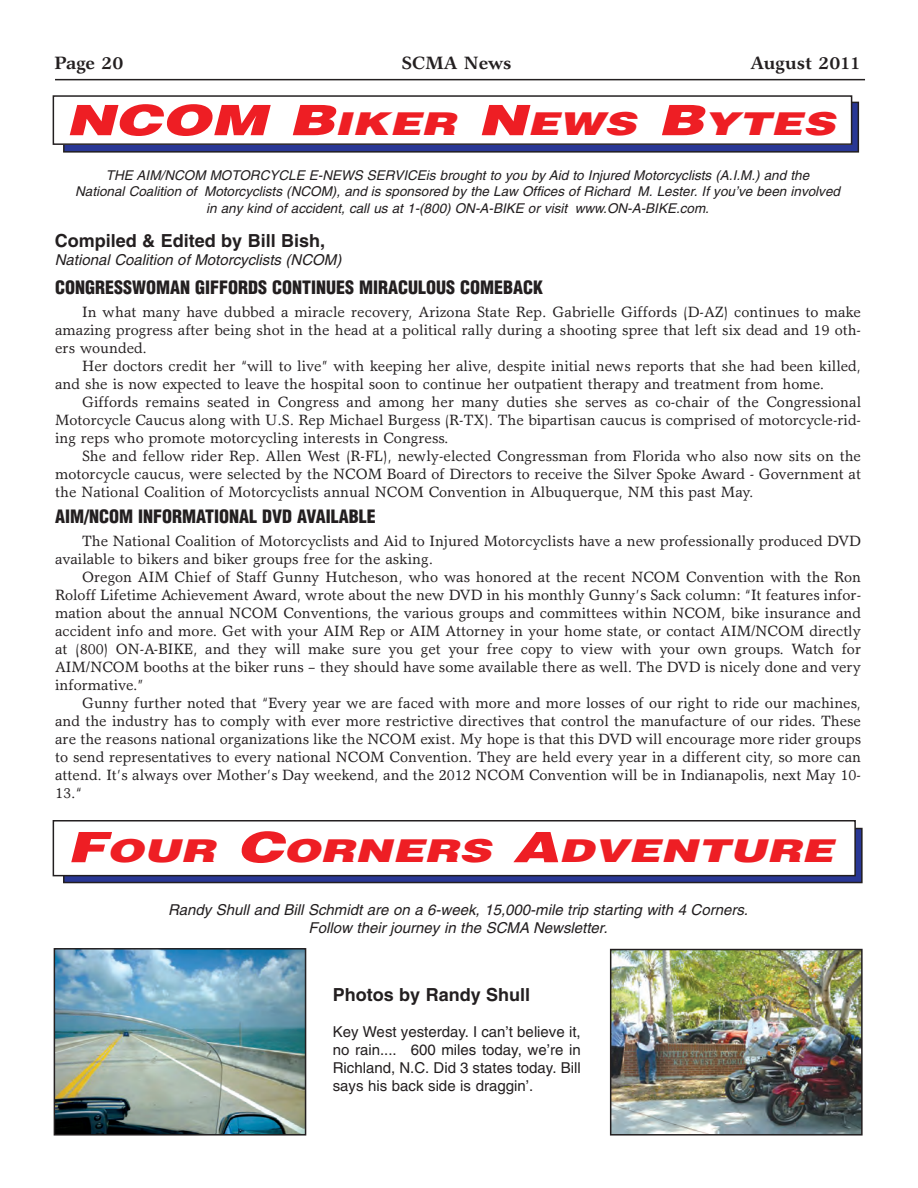
<style>
.page{position:relative;width:918px;height:1188px;background:#fff}
.page>*{position:absolute;margin:0;border:0;box-sizing:border-box;transform-origin:0 0}
.t1{font:italic 900 31.5px "Helvetica";color:#ee1e24;scale:1.41 1}
.t2{font:900 condensed 18px "Helvetica";color:#231f20}
.t3{font:700 18px "Helvetica";color:#231f20}
.t4{font:700 18px "Garth Graphic";color:#231f20}
.t5{font:15px/18px "Garth Graphic";color:#231f20;text-align:justify}
.t6{font:italic 15px/18px "Helvetica";color:#231f20;text-align:center}
.t7{font:15px/18px "Helvetica";color:#231f20;text-align:justify}
.t8{font:italic 13.5px/16.5px "Helvetica";color:#231f20;text-align:center}
.s1{font-size:42px}
</style>
<div class="page">
<hr style="left:55px;top:79px;width:810px;height:1px;background:#231f20">
<div style="left:64px;top:829px;width:798px;height:54px;background:linear-gradient(to right,#293795,#293795)"></div>
<div style="left:63px;top:828px;width:800px;height:55px;border:1px solid #231f20"></div>
<div style="left:53px;top:821px;width:802px;height:55px;background:#fff"></div>
<div style="left:53px;top:820px;width:803px;height:56px;border:1px solid #231f20"></div>
<img style="left:57px;top:951px;width:246px;height:182px">
<div style="left:54px;top:948px;width:252px;height:188px;border:2px solid #231f20"></div>
<img style="left:613px;top:952px;width:247px;height:181px">
<div style="left:610px;top:949px;width:253px;height:187px;border:2px solid #231f20"></div>
<div style="left:64px;top:102px;width:794px;height:50px;background:#293795"></div>
<div style="left:63px;top:102px;width:796px;height:51px;border:1px solid #231f20"></div>
<div style="left:53px;top:96px;width:799px;height:48px;background:#fff"></div>
<div style="left:53px;top:95px;width:799px;height:50px;border:1px solid #231f20"></div>
<p class="t4" style="left:54px;top:56px;width:71px">Page 20</p>
<p class="t4" style="left:402px;top:56px;width:111px">SCMA News</p>
<p class="t4" style="left:751px;top:56px;width:112px">August 2011</p>
<h1 class="t1" style="left:66px;top:113px;width:552px"><span class="s1">NCOM B</span>IKER <span class="s1">N</span>EWS <span class="s1">B</span>YTES</h1>
<p class="t8" style="left:75px;top:168px;width:769px">THE AIM/NCOM MOTORCYCLE E-NEWS SERVICEis brought to you by Aid to Injured Motorcyclists (A.I.M.) and the<br>National Coalition of Motorcyclists (NCOM), and is sponsored by the Law Offices of Richard M. Lester. If you’ve been involved in any kind of accident, call us at 1-(800) ON-A-BIKE or visit www.ON-A-BIKE.com.</p>
<p class="t3" style="left:55px;top:234px;width:272px">Compiled &amp; Edited by Bill Bish,</p>
<p class="t6" style="left:55px;top:252px;width:291px">National Coalition of Motorcyclists (NCOM)</p>
<p class="t2" style="left:55px;top:281px;width:489px">CONGRESSWOMAN GIFFORDS CONTINUES MIRACULOUS COMEBACK</p>
<p class="t5" style="left:55px;top:305px;width:807px;text-indent:27px">In what many have dubbed a miracle recovery, Arizona State Rep. Gabrielle Giffords (D-AZ) continues to make amazing progress after being shot in the head at a political rally during a shooting spree that left six dead and 19 oth&shy;ers wounded.</p>
<p class="t5" style="left:55px;top:359px;width:807px;text-indent:27px">Her doctors credit her “will to live” with keeping her alive, despite initial news reports that she had been killed, and she is now expected to leave the hospital soon to continue her outpatient therapy and treatment from home.</p>
<p class="t5" style="left:55px;top:395px;width:807px;text-indent:27px">Giffords remains seated in Congress and among her many duties she serves as co-chair of the Congressional Motorcycle Caucus along with U.S. Rep Michael Burgess (R-TX). The bipartisan caucus is comprised of motorcycle-rid&shy;ing reps who promote motorcycling interests in Congress.</p>
<p class="t5" style="left:55px;top:449px;width:807px;text-indent:27px">She and fellow rider Rep. Allen West (R-FL), newly-elected Congressman from Florida who also now sits on the motorcycle caucus, were selected by the NCOM Board of Directors to receive the Silver Spoke Award - Government at the National Coalition of Motorcyclists annual NCOM Convention in Albuquerque, NM this past May.</p>
<p class="t2" style="left:55px;top:509px;width:322px">AIM/NCOM INFORMATIONAL DVD AVAILABLE</p>
<p class="t5" style="left:55px;top:534px;width:807px;text-indent:27px">The National Coalition of Motorcyclists and Aid to Injured Motorcyclists have a new professionally produced DVD available to bikers and biker groups free for the asking.</p>
<p class="t5" style="left:55px;top:570px;width:807px;text-indent:27px">Oregon AIM Chief of Staff Gunny Hutcheson, who was honored at the recent NCOM Convention with the Ron Roloff Lifetime Achievement Award, wrote about the new DVD in his monthly Gunny’s Sack column: “It features infor&shy;mation about the annual NCOM Conventions, the various groups and committees within NCOM, bike insurance and accident info and more. Get with your AIM Rep or AIM Attorney in your home state, or contact AIM/NCOM directly at (800) ON-A-BIKE, and they will make sure you get your free copy to view with your own groups. Watch for AIM/NCOM booths at the biker runs – they should have some available there as well. The DVD is nicely done and very informative.”</p>
<p class="t5" style="left:55px;top:696px;width:807px;text-indent:27px">Gunny further noted that “Every year we are faced with more and more losses of our right to ride our machines, and the industry has to comply with ever more restrictive directives that control the manufacture of our rides. These are the reasons national organizations like the NCOM exist. My hope is that this DVD will encourage more rider groups to send representatives to every national NCOM Convention. They are held every year in a different city, so more can attend. It’s always over Mother’s Day weekend, and the 2012 NCOM Convention will be in Indianapolis, next May 10- 13.“</p>
<h1 class="t1" style="left:67px;top:840px;width:550px"><span class="s1">F</span>OUR <span class="s1">C</span>ORNERS <span class="s1">A</span>DVENTURE</h1>
<p class="t6" style="left:168px;top:902px;width:585px">Randy Shull and Bill Schmidt are on a 6-week, 15,000-mile trip starting with 4 Corners.<br>Follow their journey in the SCMA Newsletter.</p>
<p class="t3" style="left:333px;top:988px;width:199px">Photos by Randy Shull</p>
<p class="t7" style="left:333px;top:1024px;width:249px">Key West yesterday. I can’t believe it, no rain.... 600 miles today, we’re in Richland, N.C. Did 3 states today. Bill says his back side is draggin’.</p>
</div>
